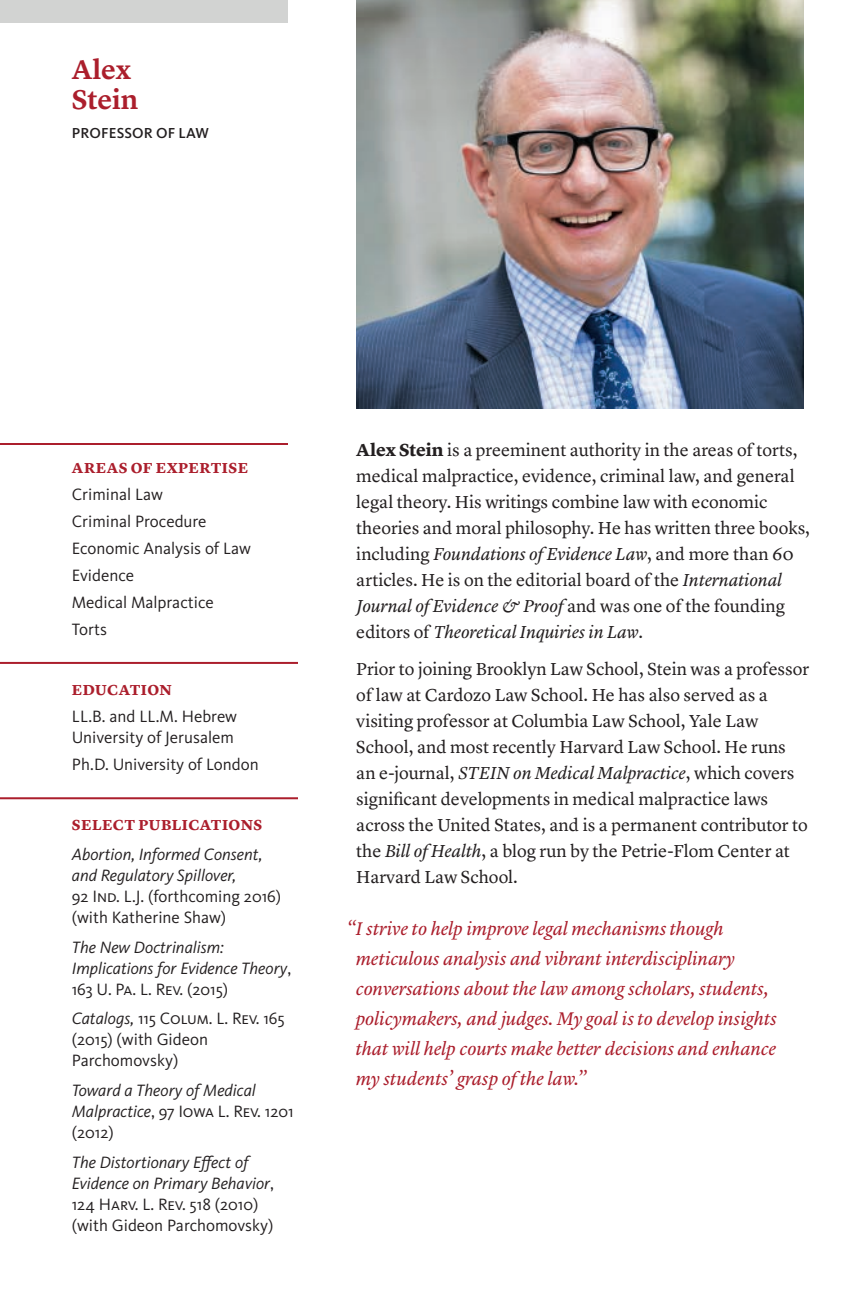
<style>
.page{position:relative;width:864px;height:1296px;background:#fff}
.page>*{position:absolute;margin:0;border:0;box-sizing:border-box;transform-origin:0 0}
.t1{font:600 28px/30px "Lyon Text";color:#ab1e2c}
.t2{font:italic 19px/30px "Lyon Text";letter-spacing:-.005em;color:#ab1e2c}
.t3{font:18px/26px "Lyon Text";color:#231f20}
.t4{font:italic 17px/21px "Kievit OT";color:#231f20}
.t5{font:17px/27px "Kievit OT";color:#231f20}
.t6{font:700 15px "Lyon Text";letter-spacing:.035em;color:#ab1e2c}
.t7{font:500 15px "Kievit OT";letter-spacing:.01em;color:#231f20}
.s1{font-style:normal}
.s2{font-style:italic}
.s3{font-weight:700}
</style>
<div class="page">
<img style="left:356px;top:0;width:448px;height:408px">
<hr style="left:0;top:662px;width:298px;height:2px;background:#ab1e2c">
<hr style="left:0;top:797px;width:298px;height:2px;background:#ab1e2c">
<hr style="left:0;top:443px;width:288px;height:2px;background:#ab1e2c">
<div style="left:0;top:0;width:288px;height:23px;background:#d2d3d2"></div>
<h1 class="t1" style="left:72px;top:52px;width:68px">Alex<br>Stein</h1>
<p class="t7" style="left:72px;top:124px;width:139px">PROFESSOR OF LAW</p>
<p class="t6" style="left:72px;top:457px;width:178px">AREAS OF EXPERTISE</p>
<p class="t5" style="left:72px;top:481px;width:181px">Criminal Law<br>Criminal Procedure<br>Economic Analysis of Law<br>Evidence<br>Medical Malpractice<br>Torts</p>
<p class="t6" style="left:72px;top:679px;width:102px">EDUCATION</p>
<p class="t5" style="left:72px;top:706px;width:167px;line-height:21px">LL.B. and LL.M. Hebrew<br>University of Jerusalem</p>
<p class="t5" style="left:72px;top:751px;width:188px">Ph.D. University of London</p>
<p class="t6" style="left:72px;top:814px;width:192px">SELECT PUBLICATIONS</p>
<p class="t4" style="left:72px;top:844px;width:192px">Abortion, Informed Consent, and Regulatory Spillover,</p>
<p class="t5" style="left:72px;top:886px;width:211px;line-height:21px">92 Ind. L.J. (forthcoming 2016) (with Katherine Shaw)</p>
<p class="t4" style="left:72px;top:937px;width:221px">The New Doctrinalism:<br>Implications for Evidence Theory<span class="s1">,<br>163 U. Pa. L. Rev. (2015)</span></p>
<p class="t5" style="left:72px;top:1008px;width:214px;line-height:21px"><span class="s2">Catalogs,</span> 115 Colum. L. Rev. 165 (2015) (with Gideon<br>Parchomovsky)</p>
<p class="t4" style="left:72px;top:1080px;width:223px">Toward a Theory of Medical<br>Malpractice<span class="s1">, 97 Iowa L. Rev. 1201 (2012)</span></p>
<p class="t4" style="left:72px;top:1151px;width:204px">The Distortionary Effect of<br>Evidence on Primary Behavior<span class="s1">,<br>124 Harv. L. Rev. 518 (2010) (with Gideon Parchomovsky)</span></p>
<p class="t3" style="left:356px;top:435px;width:455px"><span class="s3">Alex Stein</span> is a preeminent authority in the areas of torts, medical malpractice, evidence, criminal law, and general legal theory. His writings combine law with economic theories and moral philosophy. He has written three books, including <span class="s2">Foundations of Evidence Law</span>, and more than 60 articles. He is on the editorial board of the <span class="s2">International Journal of Evidence &amp; Proof</span> and was one of the founding editors of <span class="s2">Theoretical Inquiries in Law</span>.</p>
<p class="t3" style="left:356px;top:654px;width:454px">Prior to joining Brooklyn Law School, Stein was a professor of law at Cardozo Law School. He has also served as a visiting professor at Columbia Law School, Yale Law School, and most recently Harvard Law School. He runs an e-journal, <span class="s2">STEIN on Medical Malpractice</span>, which covers significant developments in medical malpractice laws across the United States, and is a permanent contributor to the <span class="s2">Bill of Health</span>, a blog run by the Petrie-Flom Center at Harvard Law School.</p>
<p class="t2" style="left:356px;top:912px;width:422px;text-indent:-10px">“I strive to help improve legal mechanisms though meticulous analysis and vibrant interdisciplinary conversations about the law among scholars, students, policymakers, and judges. My goal is to develop insights that will help courts make better decisions and enhance my students’ grasp of the law.”</p>
</div>
